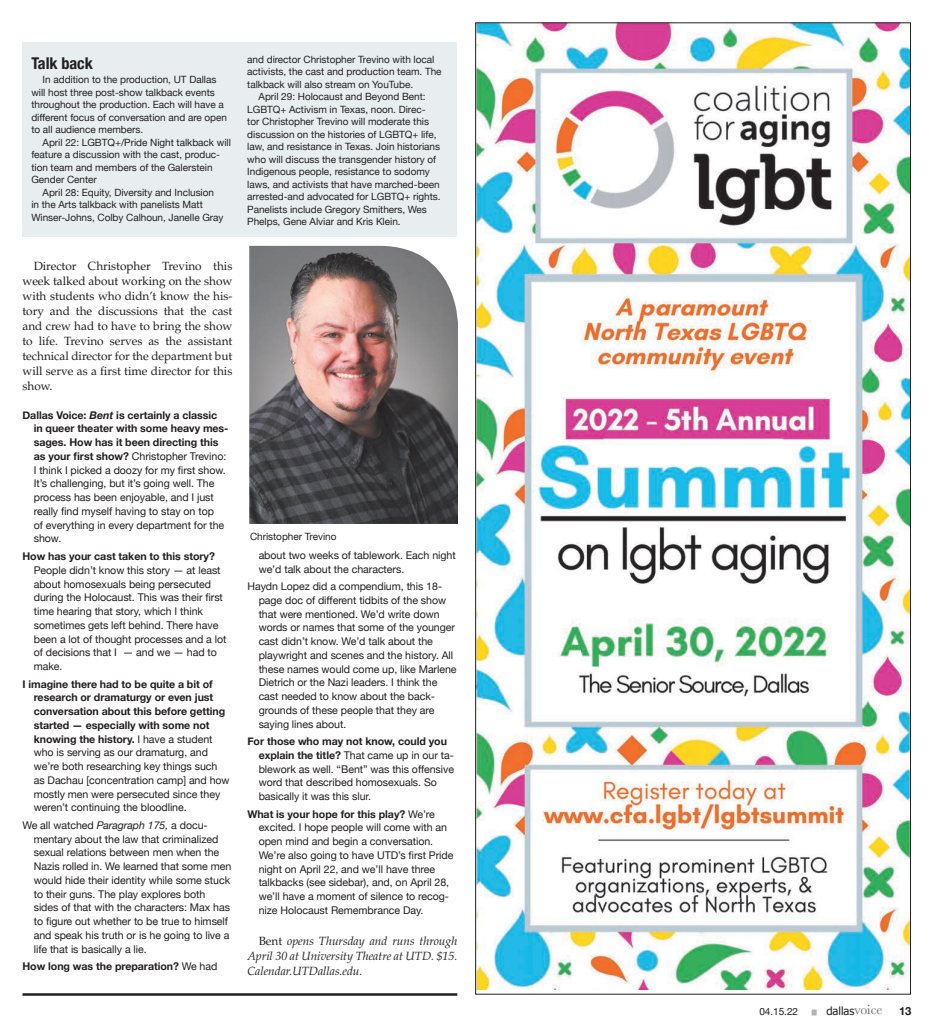
<style>
.page{position:relative;width:934px;height:1035px;background:#fff}
.page>*{position:absolute;margin:0;border:0;box-sizing:border-box;transform-origin:0 0}
.t1{font:700 condensed 16.25px "Helvetica Neue";letter-spacing:-.005em;color:#231f20}
.t2{font:11.88px/15px "Palatino LT Std";letter-spacing:-.005em;color:#231f20;text-align:justify}
.t3{font:italic 11.88px/15px "Palatino LT Std";letter-spacing:-.005em;color:#231f20;text-align:justify}
.t4{font:11.25px "Tahoma";letter-spacing:-.005em;color:#231f20}
.t5{font:700 11.25px "Helvetica Neue";color:#231f20}
.t6{font:10.62px/13.8px "Helvetica Neue";letter-spacing:-.005em;color:#231f20}
.t7{font:700 10.62px "Helvetica Neue";letter-spacing:-.005em;color:#231f20}
.t8{font:10px/12.5px "Helvetica Neue";letter-spacing:-.005em;color:#231f20}
.t9{font:5px "Helvetica Neue";color:#b2b3b7}
.s1{font-weight:700}
.s2{font-weight:700;font-style:italic}
.s3{font-style:italic}
.s4{font-weight:400}
.s5{font-style:normal}
.s6{font-family:"Baskerville";font-size:13.75px;color:#6c6d70}
</style>
<div class="page">
<div style="left:22px;top:42px;width:435px;height:195px;background:#e8eef0"></div>
<hr style="left:22px;top:993px;width:435px;height:3px;background:#231f20">
<img style="left:249px;top:246px;width:209px;height:278px">
<img style="left:477px;top:24px;width:432px;height:965px">
<h1 class="t1" style="left:31px;top:49px;width:63px">Talk back</h1>
<p class="t8" style="left:31px;top:74px;width:197px;text-indent:11px">In addition to the production, UT Dallas will host three post-show talkback events throughout the production. Each will have a different focus of conversation and are open to all audience members.</p>
<p class="t8" style="left:43px;top:136px;width:190px">April 22: LGBTQ+/Pride Night talkback will</p>
<p class="t8" style="left:31px;top:149px;width:190px">feature a discussion with the cast, produc-</p>
<p class="t8" style="left:31px;top:161px;width:183px">tion team and members of the Galerstein</p>
<p class="t8" style="left:31px;top:174px;width:67px">Gender Center</p>
<p class="t8" style="left:43px;top:186px;width:173px">April 28: Equity, Diversity and Inclusion</p>
<p class="t8" style="left:31px;top:199px;width:173px">in the Arts talkback with panelists Matt</p>
<p class="t8" style="left:31px;top:211px;width:194px">Winser-Johns, Colby Calhoun, Janelle Gray</p>
<p class="t2" style="left:23px;top:259px;width:211px;text-indent:11px">Director Christopher Trevino this week talked about working on the show with students who didn’t know the his&shy;tory and the discussions that the cast and crew had to have to bring the show to life. Trevino serves as the assistant technical director for the department but will serve as a first time director for this show.</p>
<p class="t6" style="left:34px;top:409px;width:196px;text-indent:-11px"><span class="s1">Dallas Voice:</span> <span class="s2">Bent</span> <span class="s1">is certainly a classic in queer theater with some heavy mes&shy;sages. How has it been directing this as your first show?</span> Christopher Trevino:<br>I think I picked a doozy for my first show.<br>It’s challenging, but it’s going well. The process has been enjoyable, and I just really find myself having to stay on top<br>of everything in every department for the show.</p>
<p class="t7" style="left:22px;top:548px;width:194px">How has your cast taken to this story?</p>
<p class="t6" style="left:34px;top:564px;width:194px">People didn’t know this story — at least about homosexuals being persecuted during the Holocaust. This was their first time hearing that story, which I think sometimes gets left behind. There have been a lot of thought processes and a lot of decisions that I — and we — had to make.</p>
<p class="t6" style="left:34px;top:678px;width:197px;text-indent:-11px"><span class="s1">I imagine there had to be quite a bit of research or dramaturgy or even just conversation about this before getting started — especially with some not knowing the history.</span> I have a student who is serving as our dramaturg, and we’re both researching key things such as Dachau [concentration camp] and how mostly men were persecuted since they weren’t continuing the bloodline.</p>
<p class="t6" style="left:34px;top:819px;width:199px;text-indent:-11px">We all watched <span class="s3">Paragraph 175,</span> a docu&shy;mentary about the law that criminalized sexual relations between men when the Nazis rolled in. We learned that some men would hide their identity while some stuck to their guns. The play explores both sides of that with the characters: Max has to figure out whether to be true to himself and speak his truth or is he going to live a life that is basically a lie.</p>
<p class="t7" style="left:22px;top:958px;width:196px">How long was the preparation? <span class="s4">We had</span></p>
<p class="t8" style="left:247px;top:53px;width:189px">and director Christopher Trevino with local</p>
<p class="t8" style="left:247px;top:66px;width:196px">activists, the cast and production team. The</p>
<p class="t8" style="left:247px;top:78px;width:167px">talkback will also stream on YouTube.</p>
<p class="t8" style="left:258px;top:91px;width:168px">April 29: Holocaust and Beyond Bent:</p>
<p class="t8" style="left:247px;top:103px;width:180px">LGBTQ+ Activism in Texas, noon. Direc-</p>
<p class="t8" style="left:247px;top:116px;width:183px">tor Christopher Trevino will moderate this</p>
<p class="t8" style="left:247px;top:128px;width:191px">discussion on the histories of LGBTQ+ life,</p>
<p class="t8" style="left:247px;top:141px;width:194px">law, and resistance in Texas. Join historians</p>
<p class="t8" style="left:247px;top:153px;width:190px">who will discuss the transgender history of</p>
<p class="t8" style="left:247px;top:166px;width:184px">Indigenous people, resistance to sodomy</p>
<p class="t8" style="left:247px;top:178px;width:194px">laws, and activists that have marched-been</p>
<p class="t8" style="left:247px;top:191px;width:195px">arrested-and advocated for LGBTQ+ rights.</p>
<p class="t8" style="left:247px;top:203px;width:181px">Panelists include Gregory Smithers, Wes</p>
<p class="t8" style="left:247px;top:216px;width:155px">Phelps, Gene Alviar and Kris Klein.</p>
<p class="t8" style="left:250px;top:531px;width:88px">Christopher Trevino</p>
<p class="t6" style="left:259px;top:549px;width:199px">about two weeks of tablework. Each night we’d talk about the characters.</p>
<p class="t6" style="left:259px;top:580px;width:199px;text-indent:-11px">Haydn Lopez did a compendium, this 18- page doc of different tidbits of the show that were mentioned. We’d write down words or names that some of the younger cast didn’t know. We’d talk about the playwright and scenes and the history. All these names would come up, like Marlene Dietrich or the Nazi leaders. I think the cast needed to know about the back&shy;grounds of these people that they are saying lines about.</p>
<p class="t6" style="left:259px;top:735px;width:197px;text-indent:-11px"><span class="s1">For those who may not know, could you explain the title?</span> That came up in our ta&shy;blework as well. “Bent” was this offensive word that described homosexuals. So basically it was this slur.</p>
<p class="t6" style="left:259px;top:808px;width:196px;text-indent:-11px"><span class="s1">What is your hope for this play?</span> We’re excited. I hope people will come with an open mind and begin a conversation.<br>We’re also going to have UTD’s first Pride night on April 22, and we’ll have three talkbacks (see sidebar), and, on April 28, we’ll have a moment of silence to recog&shy;nize Holocaust Remembrance Day.</p>
<p class="t3" style="left:247px;top:934px;width:211px;text-indent:11px"><span class="s5">Bent</span> opens Thursday and runs through April 30 at University Theatre at UTD. $15.<br>Calendar.UTDallas.edu.</p>
<p class="t8" style="left:759px;top:1006px;width:40px">04.15.22</p>
<p class="t9" style="left:812px;top:1008px;width:6px">█</p>
<p class="t4" style="left:826px;top:1003px;width:58px">dallas<span class="s6">voice</span></p>
<p class="t5" style="left:899px;top:1002px;width:14px">13</p>
</div>
